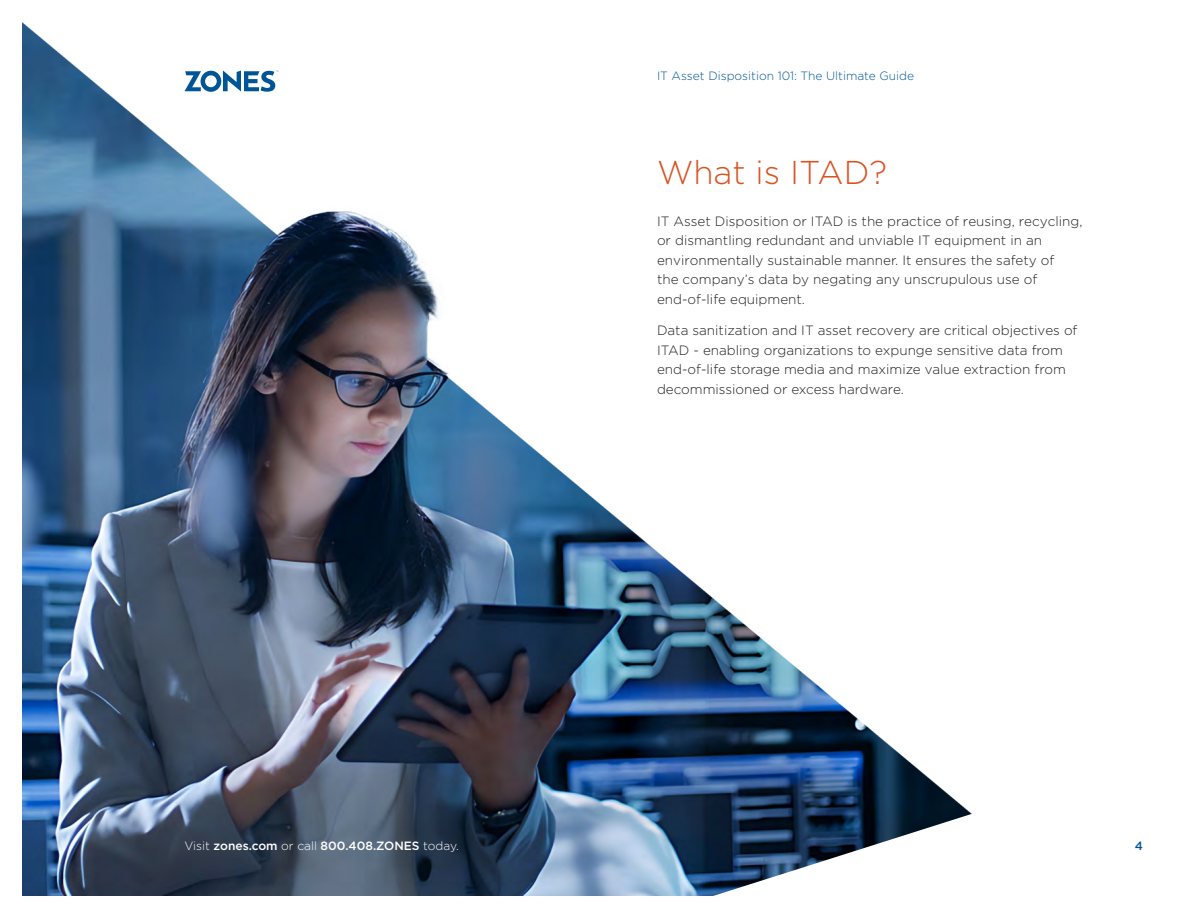
<style>
.page{position:relative;width:1188px;height:918px;background:#fff}
.page>*{position:absolute;margin:0;border:0;box-sizing:border-box;transform-origin:0 0}
.Body{font:300 33px "Gotham";color:#d95323}
.Body-2{font:300 13.5px/19.5px "Gotham";color:#231f20}
.t1{font:500 12px "Gotham";color:#fff}
.Page_Subheader{font:300 12px "Gotham";color:#005596}
.t2{font:500 12px "Gotham";color:#005596}
.s1{font-weight:300}
</style>
<div class="page">
<img style="left:22px;top:23px;width:869px;height:873px">
<svg style="left:184px;top:71px;width:94px;height:21px"></svg>
<svg style="left:644px;top:746px;width:328px;height:150px"></svg>
<p class="t1" style="left:184px;top:838px;width:276px"><span class="s1">Visit</span> zones.com <span class="s1">or call</span> 800.408.ZONES <span class="s1">today.</span></p>
<p class="Page_Subheader" style="left:657px;top:68px;width:259px">IT Asset Disposition 101: The Ultimate Guide</p>
<p class="Body" style="left:657px;top:151px;width:232px">What is ITAD?</p>
<p class="Body-2" style="left:657px;top:211px;width:427px">IT Asset Disposition or ITAD is the practice of reusing, recycling, or dismantling redundant and unviable IT equipment in an environmentally sustainable manner. It ensures the safety of<br>the company’s data by negating any unscrupulous use of end-of-life equipment.</p>
<p class="Body-2" style="left:657px;top:321px;width:422px">Data sanitization and IT asset recovery are critical objectives of ITAD - enabling organizations to expunge sensitive data from end-of-life storage media and maximize value extraction from decommissioned or excess hardware.</p>
<p class="t2" style="left:1135px;top:838px;width:10px">4</p>
</div>
